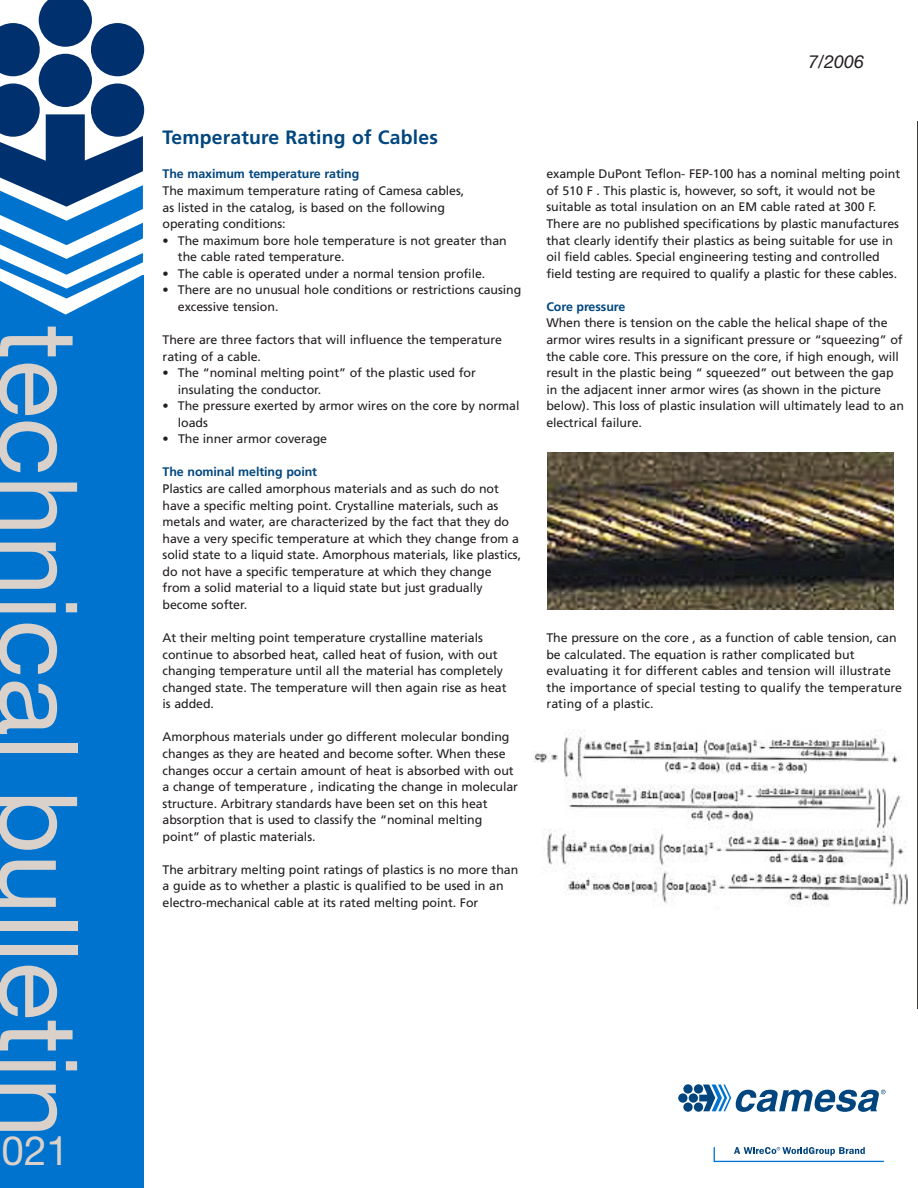
<style>
.page{position:relative;width:918px;height:1188px;background:#fff}
.page>*{position:absolute;margin:0;border:0;box-sizing:border-box;transform-origin:0 0}
.t1{font:108px "Helvetica Neue";color:#dad1cb}
.t2{font:40.5px "Helvetica Neue";color:#dad1cb}
.t3{font:700 19.35px "Frutiger";letter-spacing:.01em;color:#00467f}
.t4{font:italic 18px "Helvetica Neue";color:#231f20}
.t5{font:12.45px/16.5px "Frutiger";letter-spacing:-.005em;color:#231f20}
.s1{font-weight:700;color:#00467f}
.s2{font-family:"Frutiger LT Pro"}
</style>
<div class="page">
<div style="left:0;top:315px;width:144px;height:873px;background:#0073ce"></div>
<div style="left:39px;top:54px;width:53px;height:53px;background:#00306d;border-radius:50%"></div>
<div style="left:91px;top:23px;width:53px;height:53px;background:#00306d;border-radius:50%"></div>
<svg style="left:0;top:0;width:92px;height:76px"></svg>
<svg style="left:0;top:83px;width:144px;height:232px"></svg>
<svg style="left:714px;top:1147px;width:170px;height:15px"></svg>
<div style="left:689px;top:1093px;width:9px;height:10px;background:#01457f;border-radius:50%"></div>
<div style="left:678px;top:1093px;width:9px;height:10px;background:#01457f;border-radius:50%"></div>
<svg style="left:683px;top:1084px;width:10px;height:10px"></svg>
<div style="left:694px;top:1084px;width:9px;height:10px;background:#01457f;border-radius:50%"></div>
<svg style="left:683px;top:1102px;width:10px;height:10px"></svg>
<div style="left:694px;top:1102px;width:9px;height:10px;background:#01457f;border-radius:50%"></div>
<svg style="left:699px;top:1085px;width:187px;height:27px"></svg>
<img style="left:533px;top:732px;width:375px;height:174px">
<img style="left:548px;top:452px;width:345px;height:157px">
<h1 class="t1" style="left:103px;top:326px;width:814px;rotate:90deg">technical bulletin</h1>
<p class="t2" style="left:2px;top:1127px;width:69px">021</p>
<p class="t3" style="left:163px;top:126px;width:277px">Temperature Rating of Cables</p>
<p class="t5" style="left:163px;top:166px;width:303px"><span class="s1">The maximum temperature rating<br></span>The maximum temperature rating of <span class="s2">Camesa</span> cables, as listed in the catalog, is based on the following operating conditions:</p>
<p class="t5" style="left:178px;top:232px;width:330px;text-indent:-15px">• The maximum bore hole temperature is not greater than the cable rated temperature.</p>
<p class="t5" style="left:163px;top:265px;width:324px">• The cable is operated under a normal tension profile.</p>
<p class="t5" style="left:178px;top:282px;width:345px;text-indent:-15px">• There are no unusual hole conditions or restrictions causing excessive tension.</p>
<p class="t5" style="left:163px;top:331px;width:341px">There are three factors that will influence the temperature rating of a cable.</p>
<p class="t5" style="left:178px;top:364px;width:299px;text-indent:-15px">• The “nominal melting point” of the plastic used for insulating the conductor.</p>
<p class="t5" style="left:178px;top:398px;width:343px;text-indent:-15px">• The pressure exerted by armor wires on the core by normal loads</p>
<p class="t5" style="left:163px;top:431px;width:166px">• The inner armor coverage</p>
<p class="t5" style="left:163px;top:464px;width:360px"><span class="s1">The nominal melting point<br></span>Plastics are called amorphous materials and as such do not have a specific melting point. Crystalline materials, such as metals and water, are characterized by the fact that they do have a very specific temperature at which they change from a solid state to a liquid state. Amorphous materials, like plastics, do not have a specific temperature at which they change from a solid material to a liquid state but just gradually become softer.</p>
<p class="t5" style="left:163px;top:629px;width:345px">At their melting point temperature crystalline materials continue to absorbed heat, called heat of fusion, with out changing temperature until all the material has completely changed state. The temperature will then again rise as heat is added.</p>
<p class="t5" style="left:163px;top:729px;width:357px">Amorphous materials under go different molecular bonding changes as they are heated and become softer. When these changes occur a certain amount of heat is absorbed with out a change of temperature , indicating the change in molecular structure. Arbitrary standards have been set on this heat absorption that is used to classify the “nominal melting point” of plastic materials.</p>
<p class="t5" style="left:163px;top:861px;width:357px">The arbitrary melting point ratings of plastics is no more than a guide as to whether a plastic is qualified to be used in an electro-mechanical cable at its rated melting point. For</p>
<p class="t4" style="left:808px;top:51px;width:58px">7/2006</p>
<p class="t5" style="left:546px;top:166px;width:355px">example DuPont Teflon- FEP-100 has a nominal melting point of 510 F . This plastic is, however, so soft, it would not be suitable as total insulation on an EM cable rated at 300 F.<br>There are no published specifications by plastic manufactures that clearly identify their plastics as being suitable for use in oil field cables. Special engineering testing and controlled field testing are required to qualify a plastic for these cables.</p>
<p class="t5" style="left:546px;top:298px;width:359px"><span class="s1">Core pressure<br></span>When there is tension on the cable the helical shape of the armor wires results in a significant pressure or “squeezing” of the cable core. This pressure on the core, if high enough, will result in the plastic being “ squeezed” out between the gap in the adjacent inner armor wires (as shown in the picture below). This loss of plastic insulation will ultimately lead to an electrical failure.</p>
<p class="t5" style="left:546px;top:629px;width:357px">The pressure on the core , as a function of cable tension, can be calculated. The equation is rather complicated but evaluating it for different cables and tension will illustrate the importance of special testing to qualify the temperature rating of a plastic.</p>
</div>
